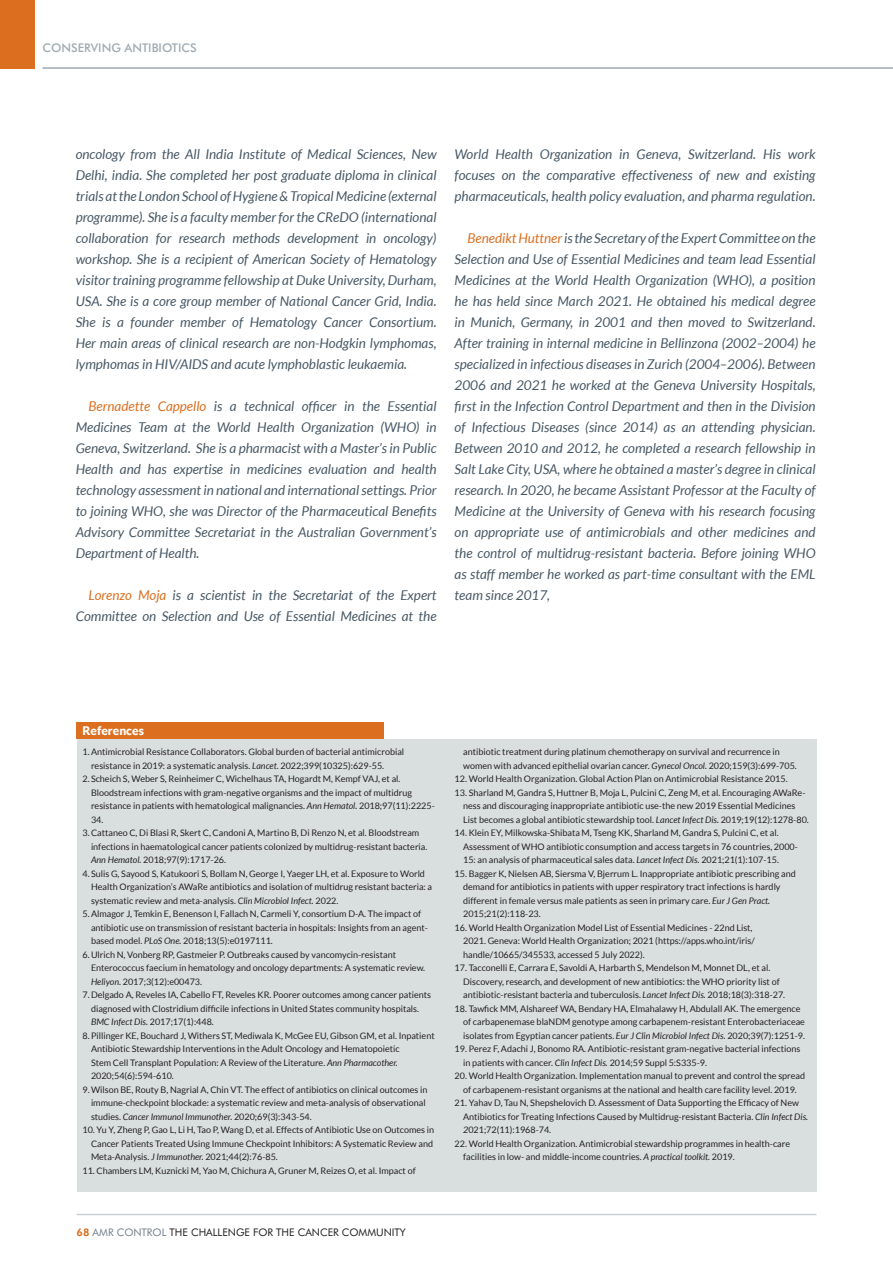
<style>
.page{position:relative;width:893px;height:1263px;background:#fff}
.page>*{position:absolute;margin:0;border:0;box-sizing:border-box;transform-origin:0 0}
.Author_biogs_grey{font:italic 13.5px/21px "Lato";color:#475865;text-align:justify}
.t1{font:500 12px "Futura BT";color:#9faab2}
.t2{font:900 12px "Lato";color:#fff}
.t3{font:10.5px "Futura BT";color:#231f20}
.REFS{font:9px/13.5px "Lato";color:#231f20}
.s1{color:#db6e1f}
.s2{font-style:italic}
.s3{font-weight:800;color:#db6e1f}
.s4{color:#727f8a}
</style>
<div class="page">
<hr style="left:892px;top:0;width:1px;height:1263px;background:#f7f9fa">
<div style="left:0;top:0;width:34px;height:69px;background:#db6e1f"></div>
<hr style="left:43px;top:67px;width:850px;height:2px;background:#9faab2">
<hr style="left:77px;top:1214px;width:739px;height:1px;background:#c5ced3">
<div style="left:77px;top:739px;width:739px;height:453px;background:#d9dfdf"></div>
<div style="left:77px;top:722px;width:307px;height:17px;background:#db6e1f"></div>
<p class="t1" style="left:43px;top:40px;width:156px">CONSERVING ANTIBIOTICS</p>
<p class="Author_biogs_grey" style="left:76px;top:144px;width:362px">oncology from the All India Institute of Medical Sciences, New Delhi, india. She completed her post graduate diploma in clinical trials at the London School of Hygiene &amp; Tropical Medicine (external programme). She is a faculty member for the CReDO (international collaboration for research methods development in oncology) workshop. She is a recipient of American Society of Hematology visitor training programme fellowship at Duke University, Durham, USA. She is a core group member of National Cancer Grid, India.<br>She is a founder member of Hematology Cancer Consortium.<br>Her main areas of clinical research are non-Hodgkin lymphomas, lymphomas in HIV/AIDS and acute lymphoblastic leukaemia.</p>
<p class="Author_biogs_grey" style="left:76px;top:396px;width:362px;text-indent:13px"><span class="s1">Bernadette Cappello</span> is a technical officer in the Essential Medicines Team at the World Health Organization (WHO) in Geneva, Switzerland. She is a pharmacist with a Master’s in Public Health and has expertise in medicines evaluation and health technology assessment in national and international settings. Prior to joining WHO, she was Director of the Pharmaceutical Benefits Advisory Committee Secretariat in the Australian Government’s Department of Health.</p>
<p class="Author_biogs_grey" style="left:76px;top:585px;width:362px;text-align:right"><span class="s1">Lorenzo Moja</span> is a scientist in the Secretariat of the Expert<br>Committee on Selection and Use of Essential Medicines at the</p>
<p class="Author_biogs_grey" style="left:455px;top:144px;width:362px">World Health Organization in Geneva, Switzerland. His work focuses on the comparative effectiveness of new and existing pharmaceuticals, health policy evaluation, and pharma regulation.</p>
<p class="Author_biogs_grey" style="left:455px;top:228px;width:362px;text-indent:13px"><span class="s1">Benedikt Huttner</span> is the Secretary of the Expert Committee on the Selection and Use of Essential Medicines and team lead Essential Medicines at the World Health Organization (WHO), a position he has held since March 2021. He obtained his medical degree in Munich, Germany, in 2001 and then moved to Switzerland.<br>After training in internal medicine in Bellinzona (2002–2004) he specialized in infectious diseases in Zurich (2004–2006). Between 2006 and 2021 he worked at the Geneva University Hospitals, first in the Infection Control Department and then in the Division of Infectious Diseases (since 2014) as an attending physician.<br>Between 2010 and 2012, he completed a research fellowship in Salt Lake City, USA, where he obtained a master’s degree in clinical research. In 2020, he became Assistant Professor at the Faculty of Medicine at the University of Geneva with his research focusing on appropriate use of antimicrobials and other medicines and the control of multidrug-resistant bacteria. Before joining WHO as staff member he worked as part-time consultant with the EML team since 2017,</p>
<p class="t2" style="left:82px;top:724px;width:63px">References</p>
<p class="REFS" style="left:91px;top:745px;width:315px;text-indent:-9px">1.Antimicrobial Resistance Collaborators. Global burden of bacterial antimicrobial resistance in 2019: a systematic analysis. <span class="s2">Lancet</span>. 2022;399(10325):629-55.</p>
<p class="REFS" style="left:91px;top:772px;width:345px;text-indent:-9px">2. Scheich S, Weber S, Reinheimer C, Wichelhaus TA, Hogardt M, Kempf VAJ, et al.<br>Bloodstream infections with gram-negative organisms and the impact of multidrug resistance in patients with hematological malignancies. <span class="s2">Ann Hematol.</span> 2018;97(11):2225- 34.</p>
<p class="REFS" style="left:91px;top:826px;width:338px;text-indent:-9px">3.Cattaneo C, Di Blasi R, Skert C, Candoni A, Martino B, Di Renzo N, et al. Bloodstream infections in haematological cancer patients colonized by multidrug-resistant bacteria.<br><span class="s2">Ann Hematol.</span> 2018;97(9):1717-26.</p>
<p class="REFS" style="left:91px;top:867px;width:343px;text-indent:-9px">4. Sulis G, Sayood S, Katukoori S, Bollam N, George I, Yaeger LH, et al. Exposure to World<br>Health Organization’s AWaRe antibiotics and isolation of multidrug resistant bacteria: a systematic review and meta-analysis. <span class="s2">Clin Microbiol Infect.</span> 2022.</p>
<p class="REFS" style="left:91px;top:907px;width:338px;text-indent:-9px">5.Almagor J, Temkin E, Benenson I, Fallach N, Carmeli Y, consortium D-A. The impact of antibiotic use on transmission of resistant bacteria in hospitals: Insights from an agent&shy;based model. <span class="s2">PLoS One.</span> 2018;13(5):e0197111.</p>
<p class="REFS" style="left:91px;top:948px;width:336px;text-indent:-9px">6. Ulrich N, Vonberg RP, Gastmeier P. Outbreaks caused by vancomycin-resistant<br>Enterococcus faecium in hematology and oncology departments: A systematic review.<br><span class="s2">Heliyon</span>. 2017;3(12):e00473.</p>
<p class="REFS" style="left:91px;top:988px;width:342px;text-indent:-9px">7. Delgado A, Reveles IA, Cabello FT, Reveles KR. Poorer outcomes among cancer patients diagnosed with Clostridium difficile infections in United States community hospitals.<br><span class="s2">BMC Infect Dis.</span> 2017;17(1):448.</p>
<p class="REFS" style="left:91px;top:1029px;width:345px;text-indent:-9px">8. Pillinger KE, Bouchard J, Withers ST, Mediwala K, McGee EU, Gibson GM, et al. Inpatient Antibiotic Stewardship Interventions in the Adult Oncology and Hematopoietic<br>Stem Cell Transplant Population: A Review of the Literature. <span class="s2">Ann Pharmacother.<br></span>2020;54(6):594-610.</p>
<p class="REFS" style="left:91px;top:1083px;width:338px;text-indent:-9px">9.Wilson BE, Routy B, Nagrial A, Chin VT. The effect of antibiotics on clinical outcomes in immune-checkpoint blockade: a systematic review and meta-analysis of observational studies. <span class="s2">Cancer Immunol Immunother.</span> 2020;69(3):343-54.</p>
<p class="REFS" style="left:91px;top:1123px;width:345px;text-align:justify;text-indent:-9px">10. Yu Y, Zheng P, Gao L, Li H, Tao P, Wang D, et al. Effects of Antibiotic Use on Outcomes in Cancer Patients Treated Using Immune Checkpoint Inhibitors: A Systematic Review and Meta-Analysis. <span class="s2">J Immunother.</span> 2021;44(2):76-85.</p>
<p class="REFS" style="left:82px;top:1164px;width:335px">11. Chambers LM, Kuznicki M, Yao M, Chichura A, Gruner M, Reizes O, et al. Impact of</p>
<p class="REFS" style="left:463px;top:745px;width:335px">antibiotic treatment during platinum chemotherapy on survival and recurrence in women with advanced epithelial ovarian cancer. <span class="s2">Gynecol Oncol.</span> 2020;159(3):699-705.</p>
<p class="REFS" style="left:455px;top:772px;width:334px">12. World Health Organization. Global Action Plan on Antimicrobial Resistance 2015.</p>
<p class="REFS" style="left:463px;top:786px;width:347px;text-indent:-9px">13. Sharland M, Gandra S, Huttner B, Moja L, Pulcini C, Zeng M, et al. Encouraging AWaRe&shy;ness and discouraging inappropriate antibiotic use-the new 2019 Essential Medicines<br>List becomes a global antibiotic stewardship tool. <span class="s2">Lancet Infect Dis.</span> 2019;19(12):1278-80.</p>
<p class="REFS" style="left:463px;top:826px;width:336px;text-indent:-9px">14. Klein EY, Milkowska-Shibata M, Tseng KK, Sharland M, Gandra S, Pulcini C, et al.<br>Assessment of WHO antibiotic consumption and access targets in 76 countries, 2000-<br>15: an analysis of pharmaceutical sales data. <span class="s2">Lancet Infect Dis.</span> 2021;21(1):107-15.</p>
<p class="REFS" style="left:463px;top:867px;width:334px;text-indent:-9px">15. Bagger K, Nielsen AB, Siersma V, Bjerrum L. Inappropriate antibiotic prescribing and demand for antibiotics in patients with upper respiratory tract infections is hardly different in female versus male patients as seen in primary care. <span class="s2">Eur J Gen Pract.<br></span>2015;21(2):118-23.</p>
<p class="REFS" style="left:463px;top:921px;width:293px;text-indent:-9px">16. World Health Organization Model List of Essential Medicines - 22nd List,<br>2021. Geneva: World Health Organization; 2021 (https://apps.who.int/iris/ handle/10665/345533, accessed 5 July 2022).</p>
<p class="REFS" style="left:463px;top:961px;width:324px;text-indent:-9px">17. Tacconelli E, Carrara E, Savoldi A, Harbarth S, Mendelson M, Monnet DL, et al.<br>Discovery, research, and development of new antibiotics: the WHO priority list of antibiotic-resistant bacteria and tuberculosis. <span class="s2">Lancet Infect Dis.</span> 2018;18(3):318-27.</p>
<p class="REFS" style="left:463px;top:1002px;width:343px;text-indent:-9px">18. Tawfick MM, Alshareef WA, Bendary HA, Elmahalawy H, Abdulall AK. The emergence of carbapenemase blaNDM genotype among carbapenem-resistant Enterobacteriaceae isolates from Egyptian cancer patients. <span class="s2">Eur J Clin Microbiol Infect Dis.</span> 2020;39(7):1251-9.</p>
<p class="REFS" style="left:463px;top:1042px;width:339px;text-indent:-9px">19. Perez F, Adachi J, Bonomo RA. Antibiotic-resistant gram-negative bacterial infections in patients with cancer. <span class="s2">Clin Infect Dis.</span> 2014;59 Suppl 5:S335-9.</p>
<p class="REFS" style="left:455px;top:1069px;width:352px;text-align:center">20. World Health Organization. Implementation manual to prevent and control the spread of carbapenem-resistant organisms at the national and health care facility level. 2019.</p>
<p class="REFS" style="left:463px;top:1096px;width:346px;text-indent:-9px">21. Yahav D, Tau N, Shepshelovich D. Assessment of Data Supporting the Efficacy of New<br>Antibiotics for Treating Infections Caused by Multidrug-resistant Bacteria. <span class="s2">Clin Infect Dis.<br>2</span>021;72(11):1968-74.</p>
<p class="REFS" style="left:463px;top:1137px;width:328px;text-indent:-9px">22. World Health Organization. Antimicrobial stewardship programmes in health-care facilities in low- and middle-income countries. <span class="s2">A practical toolkit.</span> 2019.</p>
<p class="t3" style="left:77px;top:1226px;width:331px"><span class="s3">68</span> <span class="s4">AMR CONTROL</span> THE CHALLENGE FOR THE CANCER COMMUNITY</p>
</div>
